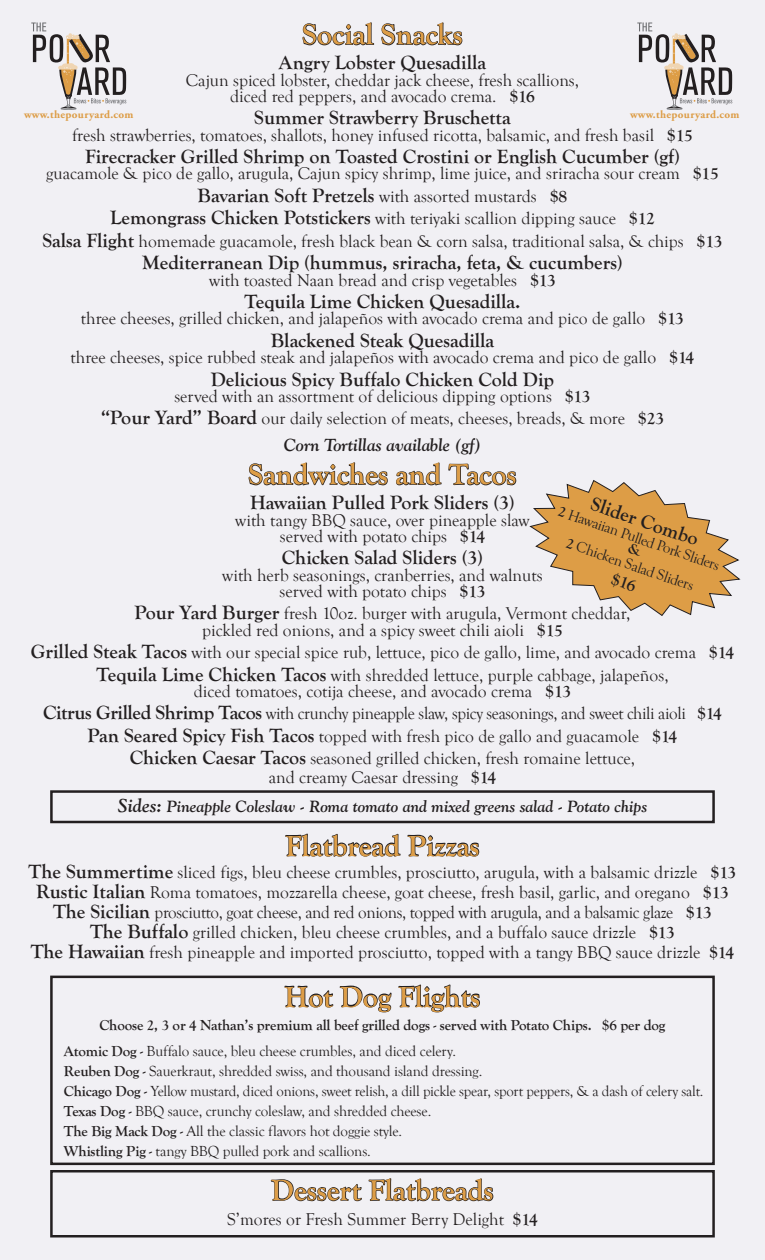
<style>
.page{position:relative;width:765px;height:1260px;background:#f1f0f4}
.page>*{position:absolute;margin:0;border:0;box-sizing:border-box;transform-origin:0 0}
.t1{font:700 30px "Goudy Old Style T";color:#dd9d46}
.t2{font:700 20px "Goudy Old Style T";color:#231f20}
.t3{font:17.5px/22.5px "Goudy Old Style T";color:#231f20;text-align:center}
.t4{font:italic 700 17.5px "Goudy Old Style BT";color:#231f20}
.t5{font:italic 700 16.25px "Goudy Old Style BT";color:#231f20}
.t6{font:15px/20px "Goudy Old Style T";letter-spacing:-.01em;color:#231f20}
.t7{font:700 15px "Goudy Old Style T";letter-spacing:-.01em;color:#231f20}
.t8{font:700 11.12px "Adobe Garamond Pro";letter-spacing:.03em;color:#dd9d46}
.s1{font-weight:700}
.s2{font-weight:400;font-size:17.5px}
.s3{font-size:17.5px}
.s4{font-weight:700;font-size:20px}
.s5{font-size:18.75px}
</style>
<div class="page">
<svg style="left:302px;top:22px;width:73px;height:24px"></svg>
<svg style="left:381px;top:22px;width:82px;height:24px"></svg>
<svg style="left:248px;top:462px;width:140px;height:24px"></svg>
<svg style="left:396px;top:462px;width:46px;height:24px"></svg>
<svg style="left:448px;top:463px;width:69px;height:23px"></svg>
<svg style="left:285px;top:833px;width:116px;height:24px"></svg>
<svg style="left:407px;top:834px;width:73px;height:23px"></svg>
<svg style="left:31px;top:23px;width:95px;height:87px"></svg>
<div style="left:50px;top:790px;width:665px;height:33px;border:2px solid #231f20"></div>
<svg style="left:637px;top:23px;width:95px;height:87px"></svg>
<div style="left:50px;top:976px;width:665px;height:189px;border:2px solid #231f20"></div>
<svg style="left:284px;top:985px;width:108px;height:28px"></svg>
<svg style="left:398px;top:975px;width:83px;height:38px"></svg>
<div style="left:50px;top:1170px;width:665px;height:68px;border:2px solid #231f20"></div>
<svg style="left:270px;top:1178px;width:224px;height:24px"></svg>
<svg style="left:529px;top:480px;width:212px;height:136px"></svg>
<h1 class="t1" style="left:302px;top:17px;width:162px">Social Snacks</h1>
<p class="t2" style="left:279px;top:51px;width:208px">Angry Lobster Quesadilla</p>
<p class="t3" style="left:186px;top:72px;width:395px;line-height:16.2px">Cajun spiced lobster, cheddar jack cheese, fresh scallions, diced red peppers, and avocado crema. <span class="s1">$16</span></p>
<p class="t2" style="left:254px;top:106px;width:258px">Summer Strawberry Bruschetta</p>
<p class="t3" style="left:72px;top:124px;width:622px">fresh strawberries, tomatoes, shallots, honey infused ricotta, balsamic, and fresh basil <span class="s1">$15</span></p>
<p class="t2" style="left:85px;top:145px;width:596px">Firecracker Grilled Shrimp on Toasted Crostini or English Cucumber (gf)</p>
<p class="t3" style="left:46px;top:162px;width:674px">guacamole &amp; pico de gallo, arugula, Cajun spicy shrimp, lime juice, and sriracha sour cream <span class="s1">$15</span></p>
<p class="t2" style="left:198px;top:184px;width:371px">Bavarian Soft Pretzels <span class="s2">with assorted mustards</span> <span class="s3">$8</span></p>
<p class="t3" style="left:42px;top:207px;width:682px"><span class="s4">Lemongrass Chicken Potstickers</span> with teriyaki scallion dipping sauce <span class="s1">$12<br></span><span class="s4">Salsa Flight</span> homemade guacamole, fresh black bean &amp; corn salsa, traditional salsa, &amp; chips <span class="s1">$13</span></p>
<p class="t2" style="left:142px;top:251px;width:482px">Mediterranean Dip (hummus, sriracha, feta, &amp; cucumbers)</p>
<p class="t3" style="left:209px;top:269px;width:348px">with toasted Naan bread and crisp vegetables <span class="s1">$13</span></p>
<p class="t2" style="left:245px;top:290px;width:277px">Tequila Lime Chicken Quesadilla.</p>
<p class="t3" style="left:81px;top:307px;width:605px">three cheeses, grilled chicken, and jalapeños with avocado crema and pico de gallo <span class="s1">$13</span></p>
<p class="t2" style="left:271px;top:329px;width:225px">Blackened Steak Quesadilla</p>
<p class="t3" style="left:71px;top:346px;width:625px">three cheeses, spice rubbed steak and jalapeños with avocado crema and pico de gallo <span class="s1">$14</span></p>
<p class="t2" style="left:211px;top:368px;width:345px">Delicious Spicy Buffalo Chicken Cold Dip</p>
<p class="t3" style="left:101px;top:385px;width:565px">served with an assortment of delicious dipping options <span class="s1">$13<br></span><span class="s4">“Pour Yard” Board</span> our daily selection of meats, cheeses, breads, &amp; more <span class="s1">$23</span></p>
<p class="t4" style="left:284px;top:434px;width:199px">Corn Tortillas available (gf)</p>
<h1 class="t1" style="left:248px;top:457px;width:270px">Sandwiches and Tacos</h1>
<p class="t2" style="left:250px;top:491px;width:266px">Hawaiian Pulled Pork Sliders (3)</p>
<p class="t3" style="left:235px;top:512px;width:296px;line-height:16.2px">with tangy BBQ sauce, over pineapple slaw served with potato chips <span class="s1">$14</span></p>
<p class="t2" style="left:282px;top:546px;width:203px">Chicken Salad Sliders (3)</p>
<p class="t3" style="left:222px;top:567px;width:322px;line-height:16.2px">with herb seasonings, cranberries, and walnuts served with potato chips <span class="s1">$13</span></p>
<p class="t3" style="left:135px;top:605px;width:497px;line-height:16.2px"><span class="s4">Pour Yard Burger</span> fresh 10oz. burger with arugula, Vermont cheddar, pickled red onions, and a spicy sweet chili aioli <span class="s1">$15</span></p>
<p class="t3" style="left:31px;top:641px;width:705px"><span class="s4">Grilled Steak Tacos</span> with our special spice rub, lettuce, pico de gallo, lime, and avocado crema <span class="s1">$14<br></span><span class="s4">Tequila Lime Chicken Tacos</span> with shredded lettuce, purple cabbage, jalapeños,</p>
<p class="t3" style="left:43px;top:680px;width:680px">diced tomatoes, cotija cheese, and avocado crema <span class="s1">$13<br></span><span class="s4">Citrus Grilled Shrimp Tacos</span> with crunchy pineapple slaw, spicy seasonings, and sweet chili aioli <span class="s1">$14<br></span><span class="s4">Pan Seared Spicy Fish Tacos</span> topped with fresh pico de gallo and guacamole <span class="s1">$14<br></span><span class="s4">Chicken Caesar Tacos</span> seasoned grilled chicken, fresh romaine lettuce,</p>
<p class="t3" style="left:269px;top:766px;width:229px">and creamy Caesar dressing <span class="s1">$14</span></p>
<p class="t5" style="left:118px;top:796px;width:531px"><span class="s5">Sides:</span> Pineapple Coleslaw - Roma tomato and mixed greens salad - Potato chips</p>
<h1 class="t1" style="left:285px;top:829px;width:196px">Flatbread Pizzas</h1>
<p class="t3" style="left:29px;top:862px;width:709px;line-height:20px"><span class="s4">The Summertime</span> sliced figs, bleu cheese crumbles, prosciutto, arugula, with a balsamic drizzle <span class="s1">$13<br></span><span class="s4">Rustic Italian</span> Roma tomatoes, mozzarella cheese, goat cheese, fresh basil, garlic, and oregano <span class="s1">$13<br></span><span class="s4">The Sicilian</span> prosciutto, goat cheese, and red onions, topped with arugula, and a balsamic glaze <span class="s1">$13<br></span><span class="s4">The Buffalo</span> grilled chicken, bleu cheese crumbles, and a buffalo sauce drizzle <span class="s1">$13<br></span><span class="s4">The Hawaiian</span> fresh pineapple and imported prosciutto, topped with a tangy BBQ sauce drizzle <span class="s1">$14</span></p>
<p class="t8" style="left:24px;top:108px;width:111px">www.thepouryard.com</p>
<p class="t8" style="left:630px;top:108px;width:111px">www.thepouryard.com</p>
<p class="t2" style="left:595px;top:492px;width:114px;rotate:19deg">Slider Combo</p>
<p class="t6" style="left:563px;top:498px;width:171px;line-height:27.5px;text-align:center;rotate:19deg"><span class="s1">2</span> Hawaiian Pulled Pork Sliders<br><span class="s1">2</span> Chicken Salad Sliders</p>
<h1 class="t1" style="left:285px;top:980px;width:197px">Hot Dog Flights</h1>
<p class="t6" style="left:64px;top:1041px;width:641px"><span class="s1">Atomic Dog -</span> Buffalo sauce, bleu cheese crumbles, and diced celery.<br><span class="s1">Reuben Dog -</span> Sauerkraut, shredded swiss, and thousand island dressing.<br><span class="s1">Chicago Dog -</span> Yellow mustard, diced onions, sweet relish, a dill pickle spear, sport peppers, &amp; a dash of celery salt.<br><span class="s1">Texas Dog -</span> BBQ sauce, crunchy coleslaw, and shredded cheese.<br><span class="s1">The Big Mack Dog -</span> All the classic flavors hot doggie style.<br><span class="s1">Whistling Pig -</span> tangy BBQ pulled pork and scallions.</p>
<p class="t7" style="left:99px;top:1016px;width:568px">Choose 2, 3 or 4 Nathan’s premium all beef grilled dogs - served with Potato Chips. $6 per dog</p>
<h1 class="t1" style="left:271px;top:1173px;width:224px">Dessert Flatbreads</h1>
<p class="t3" style="left:227px;top:1208px;width:312px">S’mores or Fresh Summer Berry Delight <span class="s1">$14</span></p>
</div>
